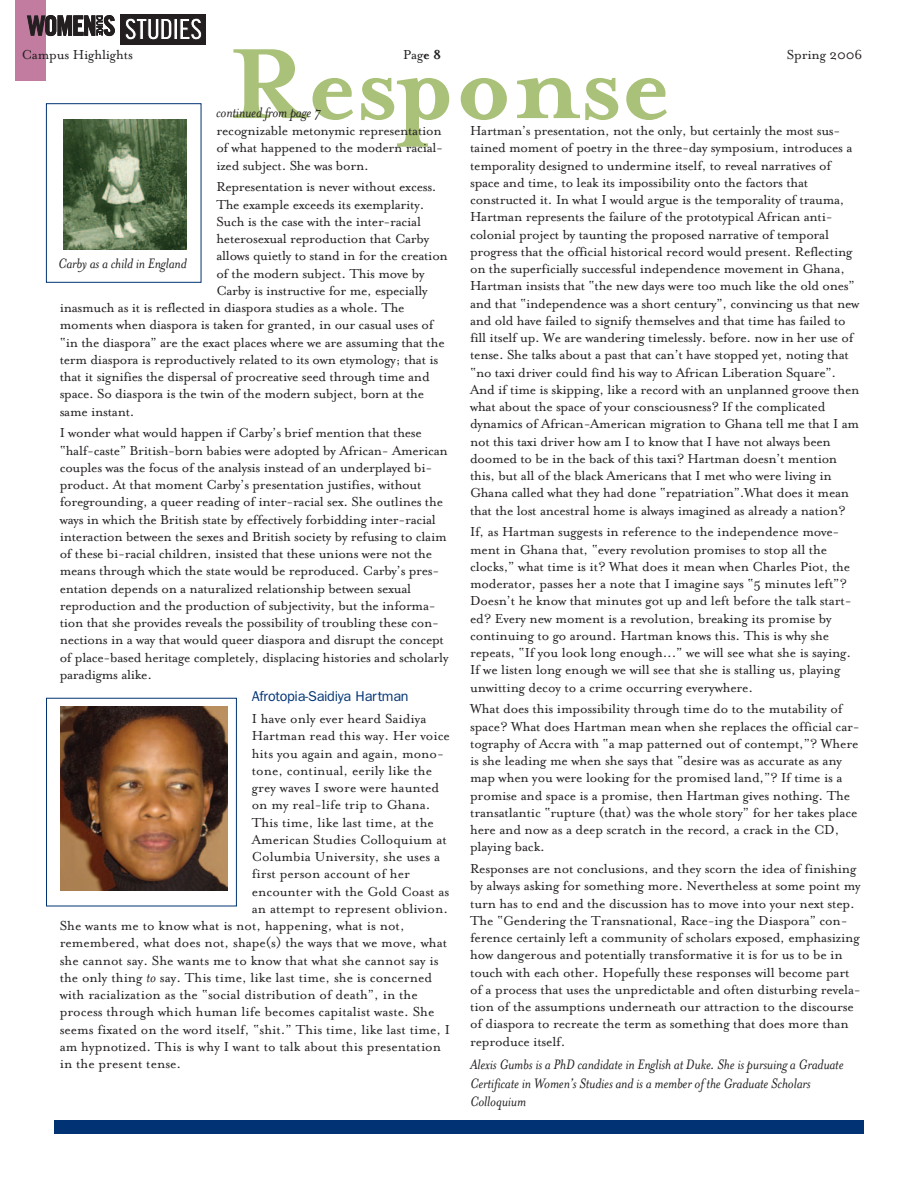
<style>
.page{position:relative;width:918px;height:1188px;background:#fff}
.page>*{position:absolute;margin:0;border:0;box-sizing:border-box;transform-origin:0 0}
.t1{font:700 114.6px "Mrs Eaves";color:#a9c178}
.t2{font:italic 15.75px/18.8px "Mrs Eaves";letter-spacing:-.01em;color:#231f20}
.t3{font:15px/17.2px "Mrs Eaves Roman";letter-spacing:-.02em;color:#231f20}
.t4{font:15px "Mrs Eaves Roman";color:#231f20}
.t5{font:14.25px "Franklin Gothic";letter-spacing:-.02em;color:#013374}
.s1{font-family:"Mrs Eaves";font-weight:700}
.s2{font-family:"Mrs Eaves";font-style:italic;font-size:15.75px}
</style>
<div class="page">
<div style="left:46px;top:103px;width:155px;height:180px;border:1px solid #013374"></div>
<div style="left:15px;top:0;width:30px;height:81px;background:#c17c9f"></div>
<div style="left:120px;top:14px;width:86px;height:30px;background:#231f20"></div>
<svg style="left:125px;top:18px;width:47px;height:22px"></svg>
<svg style="left:174px;top:19px;width:3px;height:20px"></svg>
<svg style="left:180px;top:18px;width:22px;height:22px"></svg>
<svg style="left:27px;top:16px;width:87px;height:20px;background:#534b4e"></svg>
<img style="left:61px;top:707px;width:166px;height:184px">
<div style="left:54px;top:1120px;width:810px;height:14px;background:#013374"></div>
<img style="left:63px;top:119px;width:123px;height:131px">
<div style="left:46px;top:698px;width:191px;height:208px;border:1px solid #013374"></div>
<p class="t3" style="left:22px;top:45px;width:113px">Campus Highlights</p>
<p class="t3" style="left:403px;top:45px;width:40px">Pag<span class="s1">e 8</span></p>
<p class="t3" style="left:787px;top:45px;width:77px">Spring 2006</p>
<h1 class="t1" style="left:229px;top:12px;width:443px">Response</h1>
<p class="t3" style="left:216px;top:139px;width:228px">of what happened to the modern racial&shy;ized subject. She was born.</p>
<p class="t3" style="left:216px;top:178px;width:222px">Representation is never without excess.</p>
<p class="t3" style="left:216px;top:195px;width:209px">The example exceeds its exemplarity.</p>
<p class="t3" style="left:216px;top:212px;width:206px">Such is the case with the inter-racial</p>
<p class="t3" style="left:216px;top:229px;width:214px">heterosexual reproduction that Carby</p>
<p class="t3" style="left:216px;top:247px;width:233px">allows quietly to stand in for the creation</p>
<p class="t3" style="left:216px;top:264px;width:210px">of the modern subject. This move by</p>
<p class="t3" style="left:216px;top:281px;width:213px">Carby is instructive for me, especially</p>
<p class="t3" style="left:60px;top:298px;width:346px">inasmuch as it is reflected in diaspora studies as a whole. The</p>
<p class="t3" style="left:60px;top:316px;width:375px">moments when diaspora is taken for granted, in our casual uses of</p>
<p class="t3" style="left:60px;top:333px;width:386px">“in the diaspora” are the exact places where we are assuming that the</p>
<p class="t3" style="left:60px;top:350px;width:380px">term diaspora is reproductively related to its own etymology; that is</p>
<p class="t3" style="left:60px;top:367px;width:371px">that it signifies the dispersal of procreative seed through time and</p>
<p class="t3" style="left:60px;top:385px;width:366px">space. So diaspora is the twin of the modern subject, born at the</p>
<p class="t3" style="left:60px;top:402px;width:76px">same instant.</p>
<p class="t3" style="left:60px;top:424px;width:390px">I wonder what would happen if Carby’s brief mention that these “half-caste” British-born babies were adopted by African- American couples was the focus of the analysis instead of an underplayed bi&shy;product. At that moment Carby’s presentation justifies, without foregrounding, a queer reading of inter-racial sex. She outlines the ways in which the British state by effectively forbidding inter-racial interaction between the sexes and British society by refusing to claim of these bi-racial children, insisted that these unions were not the means through which the state would be reproduced. Carby’s pres&shy;entation depends on a naturalized relationship between sexual reproduction and the production of subjectivity, but the informa&shy;tion that she provides reveals the possibility of troubling these con&shy;nections in a way that would queer diaspora and disrupt the concept of place-based heritage completely, displacing histories and scholarly paradigms alike.</p>
<p class="t5" style="left:252px;top:692px;width:158px">Afrotopia-Saidiya Hartman</p>
<p class="t4" style="left:252px;top:709px;width:176px">I have only ever heard Saidiya</p>
<p class="t4" style="left:252px;top:727px;width:200px">Hartman read this way. Her voice</p>
<p class="t4" style="left:252px;top:744px;width:194px">hits you again and again, mono-</p>
<p class="t4" style="left:252px;top:761px;width:182px">tone, continual, eerily like the</p>
<p class="t4" style="left:252px;top:778px;width:189px">grey waves I swore were haunted</p>
<p class="t4" style="left:252px;top:796px;width:180px">on my real-life trip to Ghana.</p>
<p class="t4" style="left:252px;top:813px;width:184px">This time, like last time, at the</p>
<p class="t4" style="left:252px;top:830px;width:197px">American Studies Colloquium at</p>
<p class="t4" style="left:252px;top:847px;width:190px">Columbia University, she uses a</p>
<p class="t4" style="left:252px;top:865px;width:160px">first person account of her</p>
<p class="t4" style="left:252px;top:882px;width:199px">encounter with the Gold Coast as</p>
<p class="t4" style="left:252px;top:899px;width:198px">an attempt to represent oblivion.</p>
<p class="t4" style="left:60px;top:916px;width:347px">She wants me to know what is not, happening, what is not,</p>
<p class="t4" style="left:60px;top:934px;width:389px">remembered, what does not, shape(s) the ways that we move, what</p>
<p class="t4" style="left:60px;top:951px;width:381px">she cannot say. She wants me to know that what she cannot say is</p>
<p class="t4" style="left:60px;top:968px;width:374px">the only thing <span class="s2">to</span> say. This time, like last time, she is concerned</p>
<p class="t4" style="left:60px;top:985px;width:360px">with racialization as the “social distribution of death”, in the</p>
<p class="t4" style="left:60px;top:1003px;width:376px">process through which human life becomes capitalist waste. She</p>
<p class="t4" style="left:60px;top:1020px;width:392px">seems fixated on the word itself, “shit.” This time, like last time, I</p>
<p class="t4" style="left:60px;top:1037px;width:383px">am hypnotized. This is why I want to talk about this presentation</p>
<p class="t4" style="left:60px;top:1054px;width:123px">in the present tense.</p>
<p class="t2" style="left:216px;top:102px;width:106px">continued from page 7</p>
<p class="t3" style="left:216px;top:121px;width:227px">recognizable metonymic representation</p>
<p class="t3" style="left:470px;top:121px;width:391px">Hartman’s presentation, not the only, but certainly the most sus&shy;tained moment of poetry in the three-day symposium, introduces a temporality designed to undermine itself, to reveal narratives of space and time, to leak its impossibility onto the factors that constructed it. In what I would argue is the temporality of trauma, Hartman represents the failure of the prototypical African anti&shy;colonial project by taunting the proposed narrative of temporal progress that the official historical record would present. Reflecting on the superficially successful independence movement in Ghana, Hartman insists that “the new days were too much like the old ones” and that “independence was a short century”, convincing us that new and old have failed to signify themselves and that time has failed to fill itself up. We are wandering timelessly. before. now in her use of tense. She talks about a past that can’t have stopped yet, noting that “no taxi driver could find his way to African Liberation Square”.<br>And if time is skipping, like a record with an unplanned groove then what about the space of your consciousness? If the complicated dynamics of African-American migration to Ghana tell me that I am not this taxi driver how am I to know that I have not always been doomed to be in the back of this taxi? Hartman doesn’t mention this, but all of the black Americans that I met who were living in Ghana called what they had done “repatriation”.What does it mean that the lost ancestral home is always imagined as already a nation?</p>
<p class="t3" style="left:470px;top:523px;width:383px">If, as Hartman suggests in reference to the independence move&shy;ment in Ghana that, “every revolution promises to stop all the clocks,” what time is it? What does it mean when Charles Piot, the moderator, passes her a note that I imagine says “5 minutes left”?<br>Doesn’t he know that minutes got up and left before the talk start&shy;ed? Every new moment is a revolution, breaking its promise by continuing to go around. Hartman knows this. This is why she repeats, “If you look long enough...” we will see what she is saying.<br>If we listen long enough we will see that she is stalling us, playing unwitting decoy to a crime occurring everywhere.</p>
<p class="t3" style="left:470px;top:700px;width:391px">What does this impossibility through time do to the mutability of space? What does Hartman mean when she replaces the official car&shy;tography of Accra with “a map patterned out of contempt,”? Where is she leading me when she says that “desire was as accurate as any map when you were looking for the promised land,”? If time is a promise and space is a promise, then Hartman gives nothing. The transatlantic “rupture (that) was the whole story” for her takes place here and now as a deep scratch in the record, a crack in the CD, playing back.</p>
<p class="t3" style="left:470px;top:859px;width:392px">Responses are not conclusions, and they scorn the idea of finishing by always asking for something more. Nevertheless at some point my turn has to end and the discussion has to move into your next step.<br>The “Gendering the Transnational, Race-ing the Diaspora” con&shy;ference certainly left a community of scholars exposed, emphasizing how dangerous and potentially transformative it is for us to be in touch with each other. Hopefully these responses will become part of a process that uses the unpredictable and often disturbing revela&shy;tion of the assumptions underneath our attraction to the discourse of diaspora to recreate the term as something that does more than reproduce itself.</p>
<p class="t2" style="left:470px;top:1054px;width:375px">Alexis Gumbs is a PhD candidate in English at Duke. She is pursuing a Graduate<br>Certificate in Women’s Studies and is a member of the Graduate Scholars<br>Colloquium</p>
<p class="t2" style="left:58px;top:253px;width:130px">Carby as a child in England</p>
</div>
